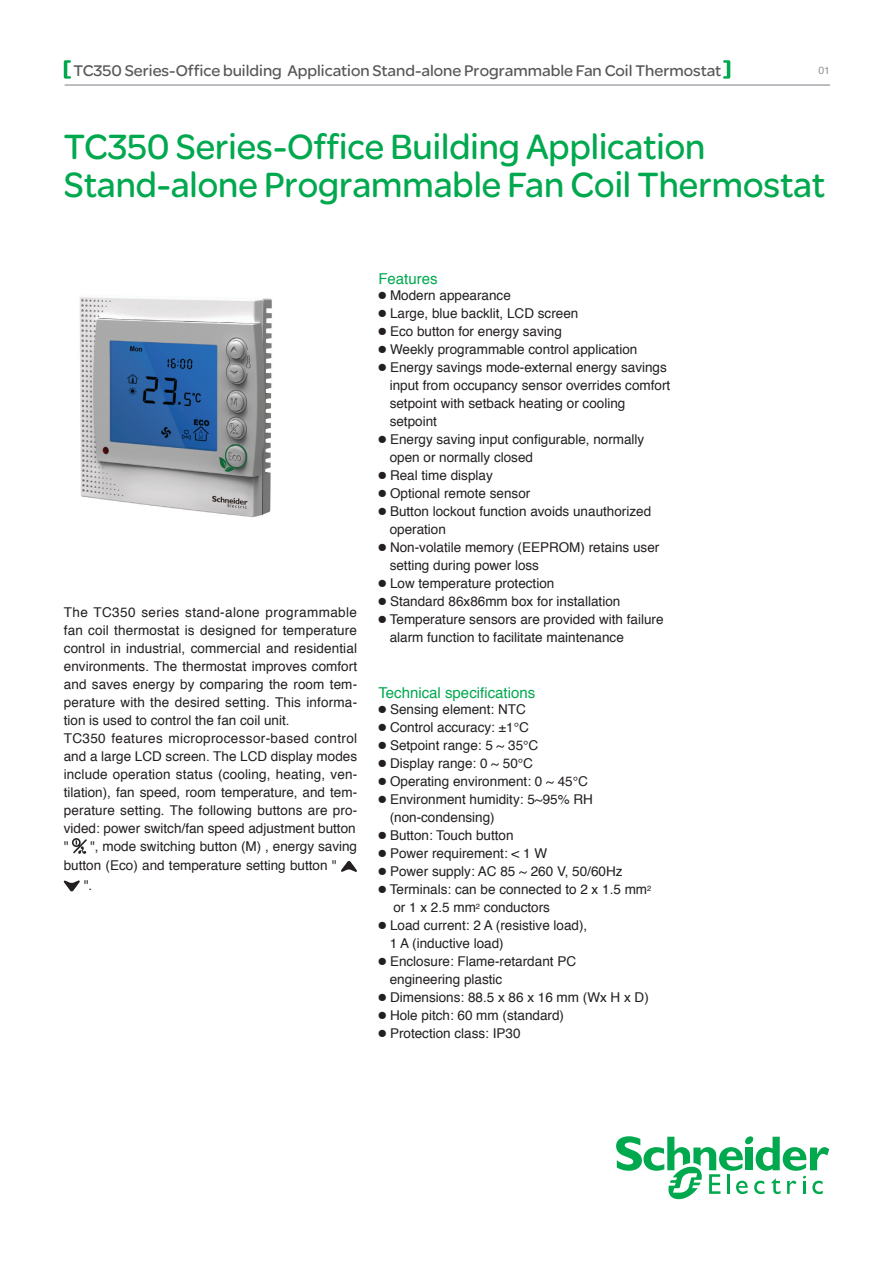
<style>
.page{position:relative;width:893px;height:1263px;background:#fff}
.page>*{position:absolute;margin:0;border:0;box-sizing:border-box;transform-origin:0 0}
.t1{font:37.5px/37.5px "SE Optimist";color:#00a84e;scale:.96 1}
.t2{font:16.5px "SE Optimist";color:#57585a}
.t3{font:15px "Helvetica";color:#00a84e}
.t4{font:13.5px/18px "Helvetica";color:#231f20}
.t5{font:10.5px "Helvetica";color:#939598}
.s1{font-family:"Graph Sch"}
</style>
<div class="page">
<img style="left:72px;top:839px;width:14px;height:14px">
<svg style="left:341px;top:861px;width:16px;height:11px"></svg>
<svg style="left:64px;top:880px;width:16px;height:11px"></svg>
<hr style="left:65px;top:84px;width:765px;height:2px;background:#a8a9ad">
<svg style="left:616px;top:1136px;width:213px;height:64px"></svg>
<img style="left:79px;top:297px;width:193px;height:221px">
<svg style="left:64px;top:60px;width:7px;height:19px"></svg>
<svg style="left:723px;top:60px;width:7px;height:19px"></svg>
<p class="t2" style="left:73px;top:59px;width:650px">TC350 Series-Office building Application Stand-alone Programmable Fan Coil Thermostat</p>
<p class="t5" style="left:818px;top:62px;width:13px">01</p>
<h1 class="t1" style="left:64px;top:127px;width:794px">TC350 Series-Office Building Application<br>Stand-alone Programmable Fan Coil Thermostat</h1>
<p class="t4" style="left:64px;top:602px;width:295px">The TC350 series stand-alone programmable fan coil thermostat is designed for temperature control in industrial, commercial and residential environments. The thermostat improves comfort and saves energy by comparing the room tem&shy;perature with the desired setting. This informa&shy;tion is used to control the fan coil unit.<br>TC350 features microprocessor-based control and a large LCD screen. The LCD display modes include operation status (cooling, heating, ven&shy;tilation), fan speed, room temperature, and tem&shy;perature setting. The following buttons are pro&shy;vided: power switch/fan speed adjustment button "</p>
<p class="t4" style="left:90px;top:837px;width:269px">", mode switching button (M) , energy saving</p>
<p class="t4" style="left:64px;top:856px;width:274px">button (Eco) and temperature setting button "</p>
<p class="t4" style="left:84px;top:875px;width:10px">".</p>
<p class="t3" style="left:378px;top:266px;width:61px">Features</p>
<p class="t4" style="left:378px;top:286px;width:134px"><span class="s1">p</span> Modern appearance</p>
<p class="t4" style="left:378px;top:304px;width:201px"><span class="s1">p</span> Large, blue backlit, LCD screen</p>
<p class="t4" style="left:378px;top:322px;width:185px"><span class="s1">p</span> Eco button for energy saving</p>
<p class="t4" style="left:378px;top:340px;width:260px"><span class="s1">p</span> Weekly programmable control application</p>
<p class="t4" style="left:378px;top:358px;width:290px"><span class="s1">p</span> Energy savings mode-external energy savings</p>
<p class="t4" style="left:390px;top:376px;width:282px">input from occupancy sensor overrides comfort</p>
<p class="t4" style="left:390px;top:394px;width:237px">setpoint with setback heating or cooling</p>
<p class="t4" style="left:390px;top:412px;width:49px">setpoint</p>
<p class="t4" style="left:378px;top:430px;width:267px"><span class="s1">p</span> Energy saving input configurable, normally</p>
<p class="t4" style="left:390px;top:448px;width:145px">open or normally closed</p>
<p class="t4" style="left:378px;top:466px;width:116px"><span class="s1">p</span> Real time display</p>
<p class="t4" style="left:378px;top:484px;width:153px"><span class="s1">p</span> Optional remote sensor</p>
<p class="t4" style="left:378px;top:502px;width:274px"><span class="s1">p</span> Button lockout function avoids unauthorized</p>
<p class="t4" style="left:390px;top:520px;width:58px">operation</p>
<p class="t4" style="left:378px;top:538px;width:282px"><span class="s1">p</span> Non-volatile memory (EEPROM) retains user</p>
<p class="t4" style="left:390px;top:556px;width:151px">setting during power loss</p>
<p class="t4" style="left:378px;top:574px;width:177px"><span class="s1">p</span> Low temperature protection</p>
<p class="t4" style="left:378px;top:592px;width:243px"><span class="s1">p</span> Standard 86x86mm box for installation</p>
<p class="t4" style="left:378px;top:610px;width:287px"><span class="s1">p</span> Temperature sensors are provided with failure</p>
<p class="t4" style="left:390px;top:628px;width:236px">alarm function to facilitate maintenance</p>
<p class="t3" style="left:378px;top:680px;width:158px">Technical specifications</p>
<p class="t4" style="left:378px;top:700px;width:149px"><span class="s1">p</span> Sensing element: NTC</p>
<p class="t4" style="left:378px;top:718px;width:152px"><span class="s1">p</span> Control accuracy: ±1℃</p>
<p class="t4" style="left:378px;top:736px;width:161px"><span class="s1">p</span> Setpoint range: 5 ~ 35℃</p>
<p class="t4" style="left:378px;top:754px;width:156px"><span class="s1">p</span> Display range: 0 ~ 50℃</p>
<p class="t4" style="left:378px;top:772px;width:211px"><span class="s1">p</span> Operating environment: 0 ~ 45℃</p>
<p class="t4" style="left:378px;top:790px;width:216px"><span class="s1">p</span> Environment humidity: 5~95% RH</p>
<p class="t4" style="left:390px;top:808px;width:107px">(non-condensing)</p>
<p class="t4" style="left:378px;top:826px;width:137px"><span class="s1">p</span> Button: Touch button</p>
<p class="t4" style="left:378px;top:844px;width:170px"><span class="s1">p</span> Power requirement: &lt; 1 W</p>
<p class="t4" style="left:378px;top:862px;width:246px"><span class="s1">p</span> Power supply: AC 85 ~ 260 V, 50/60Hz</p>
<p class="t4" style="left:378px;top:880px;width:274px"><span class="s1">p</span> Terminals: can be connected to 2 x 1.5 mm<sup>2</sup></p>
<p class="t4" style="left:393px;top:898px;width:158px">or 1 x 2.5 mm<sup>2</sup> conductors</p>
<p class="t4" style="left:378px;top:916px;width:210px"><span class="s1">p</span> Load current: 2 A (resistive load),</p>
<p class="t4" style="left:390px;top:934px;width:116px">1 A (inductive load)</p>
<p class="t4" style="left:378px;top:952px;width:199px"><span class="s1">p</span> Enclosure: Flame-retardant PC</p>
<p class="t4" style="left:390px;top:970px;width:114px">engineering plastic</p>
<p class="t4" style="left:378px;top:988px;width:272px"><span class="s1">p</span> Dimensions: 88.5 x 86 x 16 mm (Wx H x D)</p>
<p class="t4" style="left:378px;top:1006px;width:187px"><span class="s1">p</span> Hole pitch: 60 mm (standard)</p>
<p class="t4" style="left:378px;top:1024px;width:144px"><span class="s1">p</span> Protection class: IP30</p>
</div>
